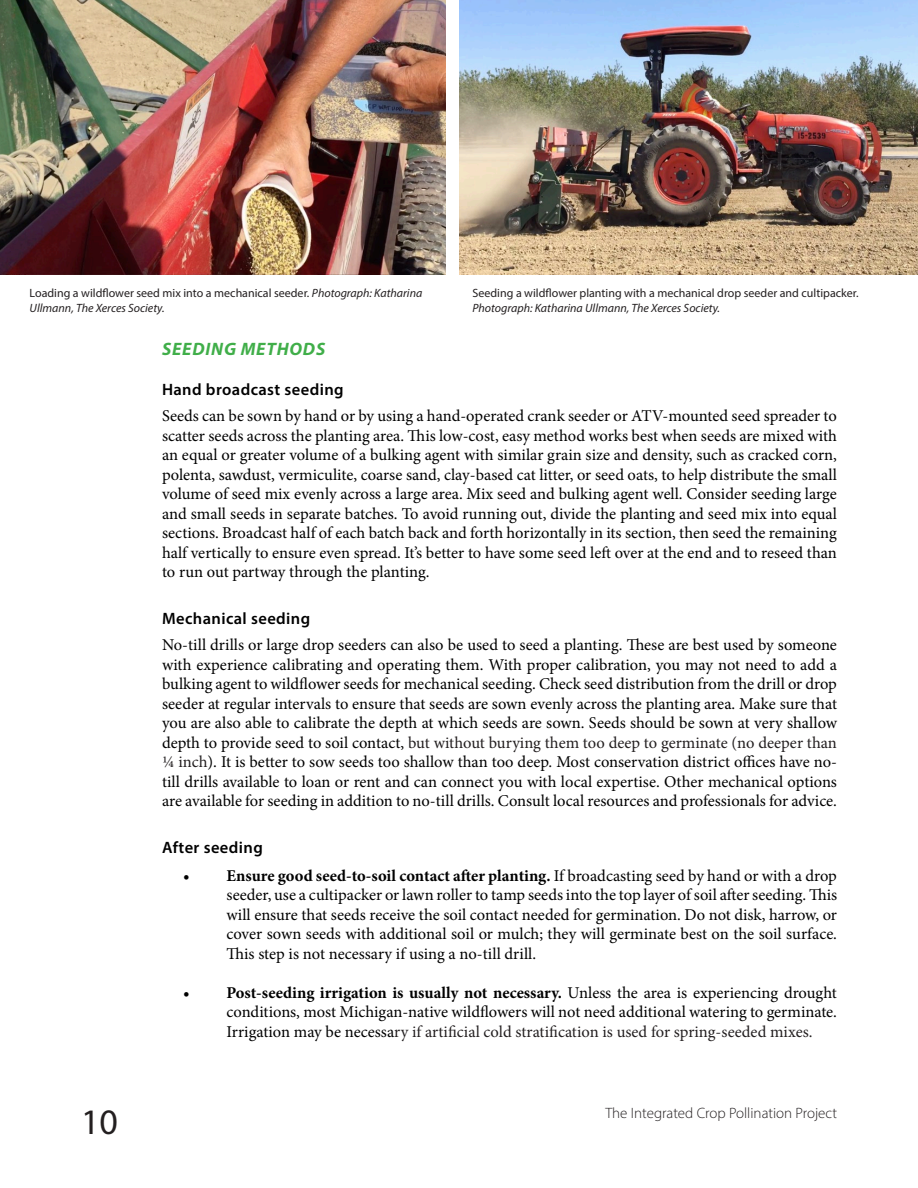
<style>
.page{position:relative;width:918px;height:1188px;background:#fff}
.page>*{position:absolute;margin:0;border:0;box-sizing:border-box;transform-origin:0 0}
.t1{font:36px "Myriad Pro";color:#231f20}
.t2{font:italic 700 18px "Myriad Pro";letter-spacing:.045em;color:#40ae49}
.Paragraph_Text{font:16.5px/19.5px "Minion Pro";color:#000;text-align:justify}
.t3{font:600 16.5px "Myriad Pro";letter-spacing:.025em;color:#000}
.t4{font:300 15px "Myriad Pro";color:#231f20}
.t5{font:12px/14.4px "Myriad Pro";color:#231f20}
.s1{font-style:italic}
.s2{color:#231f20}
.s3{font-weight:700}
</style>
<div class="page">
<img style="left:459px;top:0;width:459px;height:275px">
<img style="left:0;top:0;width:446px;height:275px">
<p class="t5" style="left:30px;top:286px;width:394px">Loading a wildflower seed mix into a mechanical seeder. <span class="s1">Photograph: Katharina<br>Ullmann, The Xerces Society.</span></p>
<p class="t5" style="left:472px;top:286px;width:388px">Seeding a wildflower planting with a mechanical drop seeder and cultipacker.<br><span class="s1">Photograph: Katharina Ullmann, The Xerces Society.</span></p>
<h3 class="t2" style="left:162px;top:337px;width:165px">SEEDING METHODS</h3>
<h4 class="t3" style="left:162px;top:379px;width:183px">Hand broadcast seeding</h4>
<p class="Paragraph_Text" style="left:162px;top:406px;width:677px">Seeds can be sown by hand or by using a hand-operated crank seeder or ATV-mounted seed spreader to scatter seeds across the planting area. This low-cost, easy method works best when seeds are mixed with an equal or greater volume of a bulking agent with similar grain size and density, such as cracked corn, polenta, sawdust, vermiculite, coarse sand, clay-based cat litter, or seed oats, to help distribute the small volume of seed mix evenly across a large area. Mix seed and bulking agent well. Consider seeding large and small seeds in separate batches. To avoid running out, divide the planting and seed mix into equal sections. Broadcast half of each batch back and forth horizontally in its section, then seed the remaining half vertically to ensure even spread. It’s better to have some seed left over at the end and to reseed than to run out partway through the planting.</p>
<h4 class="t3" style="left:162px;top:608px;width:150px">Mechanical seeding</h4>
<p class="Paragraph_Text" style="left:162px;top:635px;width:677px">No-till drills or large drop seeders can also be used to seed a planting. These are best used by someone with experience calibrating and operating them. With proper calibration, you may not need to add a bulking agent to wildflower seeds for mechanical seeding. Check seed distribution from the drill or drop seeder at regular intervals to ensure that seeds are sown evenly across the planting area. Make sure that you are also able to calibrate the depth at which seeds are sown. Seeds should be sown at very shallow depth to provide seed to soil contact, <span class="s2">but without burying them too deep to germinate (no deeper than ¼ inch</span>). It is better to sow seeds too shallow than too deep. Most conservation district offices have no&shy;till drills available to loan or rent and can connect you with local expertise. Other mechanical options are available for seeding in addition to no-till drills. Consult local resources and professionals for advice.</p>
<h4 class="t3" style="left:162px;top:837px;width:102px">After seeding</h4>
<p class="Paragraph_Text" style="left:226px;top:866px;width:612px;text-indent:-44px"><span class="s3">• Ensure good seed-to-soil contact after planting.</span> If broadcasting seed by hand or with a drop seeder, use a cultipacker or lawn roller to tamp seeds into the top layer of soil after seeding. This will ensure that seeds receive the soil contact needed for germination. Do not disk, harrow, or cover sown seeds with additional soil or mulch; they will germinate best on the soil surface.<br>This step is not necessary if using a no-till drill.</p>
<p class="Paragraph_Text" style="left:226px;top:983px;width:612px;text-indent:-44px"><span class="s3">• Post-seeding irrigation is usually not necessary.</span> Unless the area is experiencing drought conditions, most Michigan-native wildflowers will not need additional watering to germinate.<br>Irrigation may be necessa<span class="s2">ry if artificial cold stratification is used for spring-seeded mixes.</span></p>
<h1 class="t1" style="left:81px;top:1100px;width:38px">10</h1>
<p class="t4" style="left:605px;top:1104px;width:233px">The Integrated Crop Pollination Project</p>
</div>
